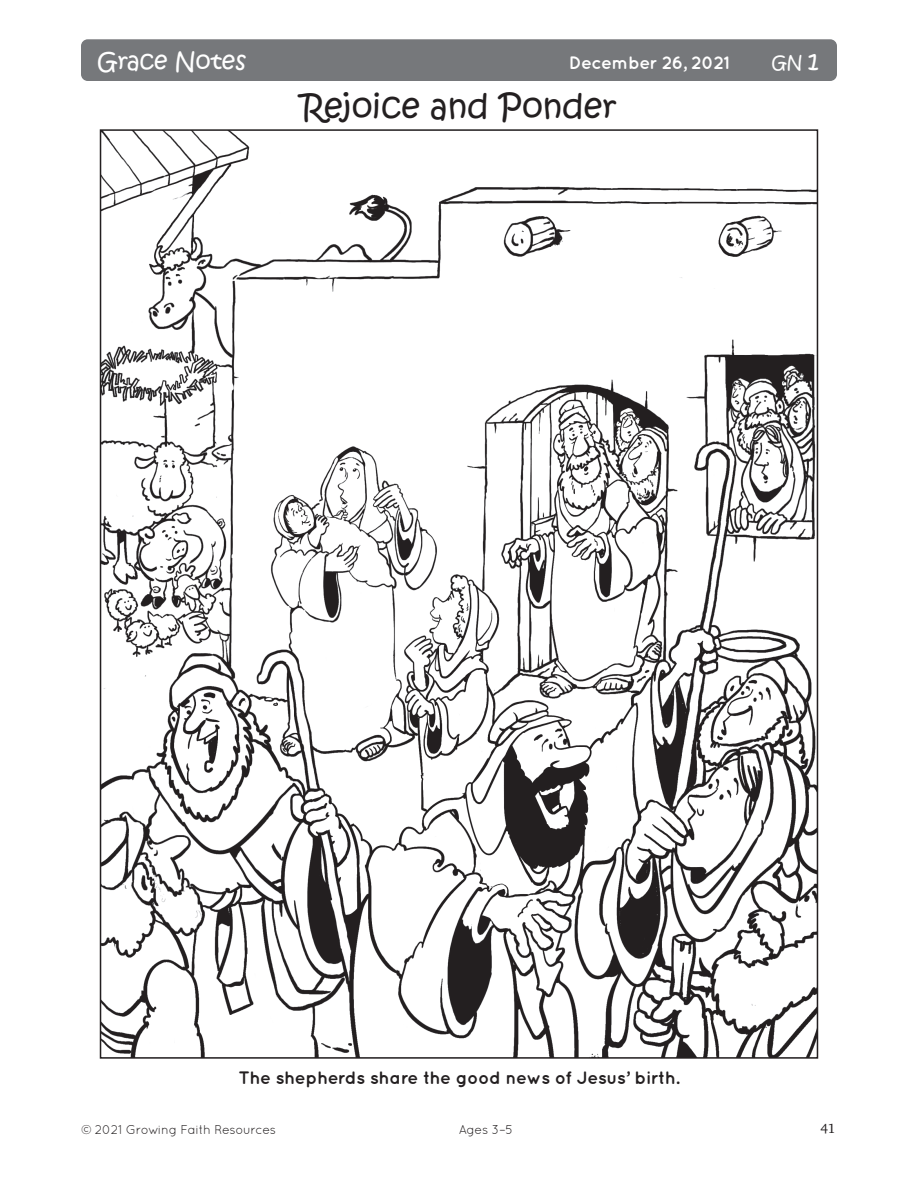
<style>
.page{position:relative;width:918px;height:1188px;background:#fff}
.page>*{position:absolute;margin:0;border:0;box-sizing:border-box;transform-origin:0 0}
.t1{font:33px "Kristen Normal ITC Std";color:#231f20}
.t2{font:24px "Kristen Normal ITC Std";color:#fff}
.t3{font:700 18px "Quicksand";letter-spacing:-.02em;color:#231f20}
.t4{font:700 18px "Quicksand";letter-spacing:-.03em;color:#fff}
.t5{font:18px "Kristen Normal ITC Std";color:#fff}
.t6{font:13.5px "Charter ITC Std";color:#231f20}
.t7{font:12.75px "Quicksand";letter-spacing:-.02em;color:#231f20}
.s1{font-size:24px}
</style>
<div class="page">
<img style="left:103px;top:132px;width:712px;height:924px">
<div style="left:81px;top:39px;width:756px;height:42px;background:#76787b;border-radius:7px"></div>
<h2 class="t2" style="left:98px;top:46px;width:150px">Grace Notes</h2>
<p class="t4" style="left:569px;top:52px;width:162px">December 26, 2021</p>
<p class="t5" style="left:772px;top:50px;width:49px">GN <span class="s1">1</span></p>
<h1 class="t1" style="left:301px;top:85px;width:317px">Rejoice and Ponder</h1>
<p class="t3" style="left:238px;top:1067px;width:443px">The shepherds share the good news of Jesus’ birth.</p>
<p class="t7" style="left:81px;top:1122px;width:197px">© 2021 Growing Faith Resources</p>
<p class="t7" style="left:459px;top:1122px;width:56px">Ages 3–5</p>
<p class="t6" style="left:820px;top:1120px;width:17px">41</p>
</div>
